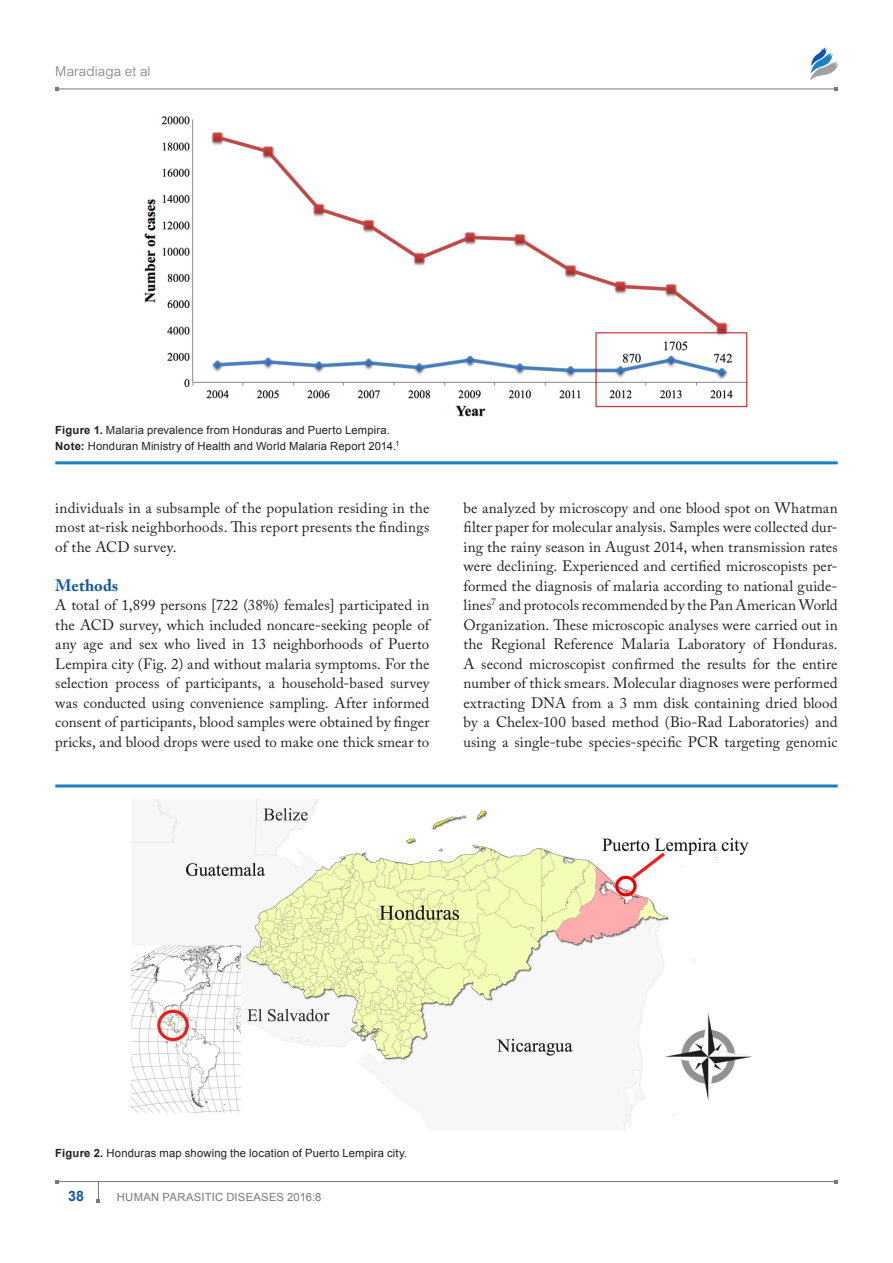
<style>
.page{position:relative;width:893px;height:1263px;background:#fff}
.page>*{position:absolute;margin:0;border:0;box-sizing:border-box;transform-origin:0 0}
.Heading1{font:700 16.5px "Adobe Caslon Pro";letter-spacing:.005em;color:#1055a4}
.BodyText_First{font:15px/19.5px "Adobe Caslon Pro";letter-spacing:.005em;color:#231f20;text-align:justify}
.BodyText{font:15px/19.5px "Adobe Caslon Pro";letter-spacing:.015em;color:#231f20;text-align:justify}
.RunningFooter-Folio{font:700 14.25px "Arial";color:#1055a4}
.RunningHeader{font:300 13.5px "Arial MT Std";letter-spacing:.005em;color:#76787b}
.FigureCaption{font:11.25px "Arial";letter-spacing:.015em;color:#231f20}
.RunningFooter{font:11.25px "Arial";letter-spacing:.015em;color:#76787b}
.s1{font-weight:700}
</style>
<div class="page">
<hr style="left:57px;top:89px;width:779px;height:1px;background:#76787b">
<hr style="left:57px;top:1181px;width:779px;height:1px;background:#76787b">
<img style="left:810px;top:47px;width:29px;height:33px">
<svg style="left:97px;top:1182px;width:3px;height:20px"></svg>
<hr style="left:55px;top:461px;width:783px;height:3px;background:#1582c5">
<img style="left:144px;top:116px;width:604px;height:301px">
<hr style="left:55px;top:784px;width:783px;height:3px;background:#1582c5">
<img style="left:131px;top:799px;width:621px;height:332px">
<p class="RunningHeader" style="left:55px;top:63px;width:97px">Maradiaga et al</p>
<p class="FigureCaption" style="left:55px;top:422px;width:336px"><span class="s1">Figure 1.</span> Malaria prevalence from Honduras and Puerto Lempira.</p>
<p class="FigureCaption" style="left:55px;top:439px;width:346px"><span class="s1">Note:</span> Honduran M inistry of Health and World Malaria Report 2014.<sup>1</sup></p>
<p class="BodyText" style="left:55px;top:498px;width:376px">individuals in a subsample of the population residing in the most at-risk neighborhoods. This report presents the findings of the ACD survey.</p>
<p class="Heading1" style="left:55px;top:575px;width:65px">Methods</p>
<p class="BodyText_First" style="left:55px;top:595px;width:376px">A total of 1,899 persons [722 (38%) females] participated in the ACD survey, which included noncare-seeking people of any age and sex who lived in 13 neighborhoods of Puerto Lempira city (Fig. 2) and without malaria symptoms. For the selection process of participants, a household-based survey was conducted using convenience sampling. After informed consent of participants, blood samples were obtained by finger pricks, and blood drops were used to make one thick smear to</p>
<p class="BodyText_First" style="left:463px;top:498px;width:376px">be analyzed by microscopy and one blood spot on Whatman filter paper for molecular analysis. Samples were collected dur&shy;ing the rainy season in August 2014, when transmission rates were declining. Experienced and certified microscopists per&shy;formed the diagnosis of malaria according to national guide&shy;lines<sup>7</sup> and protocols recommended by the Pan American World Organization. These microscopic analyses were carried out in the Regional Reference Malaria Laboratory of Honduras.<br>A second microscopist confirmed the results for the entire number of thick smears. Molecular diagnoses were performed extracting DNA from a 3 mm disk containing dried blood by a Chelex-100 based method (Bio-Rad Laboratories) and using a single-tube species-specific PCR targeting genomic</p>
<p class="FigureCaption" style="left:55px;top:1146px;width:354px"><span class="s1">Figure 2.</span> Honduras map showing the location of Puerto Lempira city.</p>
<p class="RunningFooter-Folio" style="left:68px;top:1186px;width:18px">38</p>
<p class="RunningFooter" style="left:117px;top:1189px;width:206px">Human Parasitic Diseases 2016:8</p>
</div>
